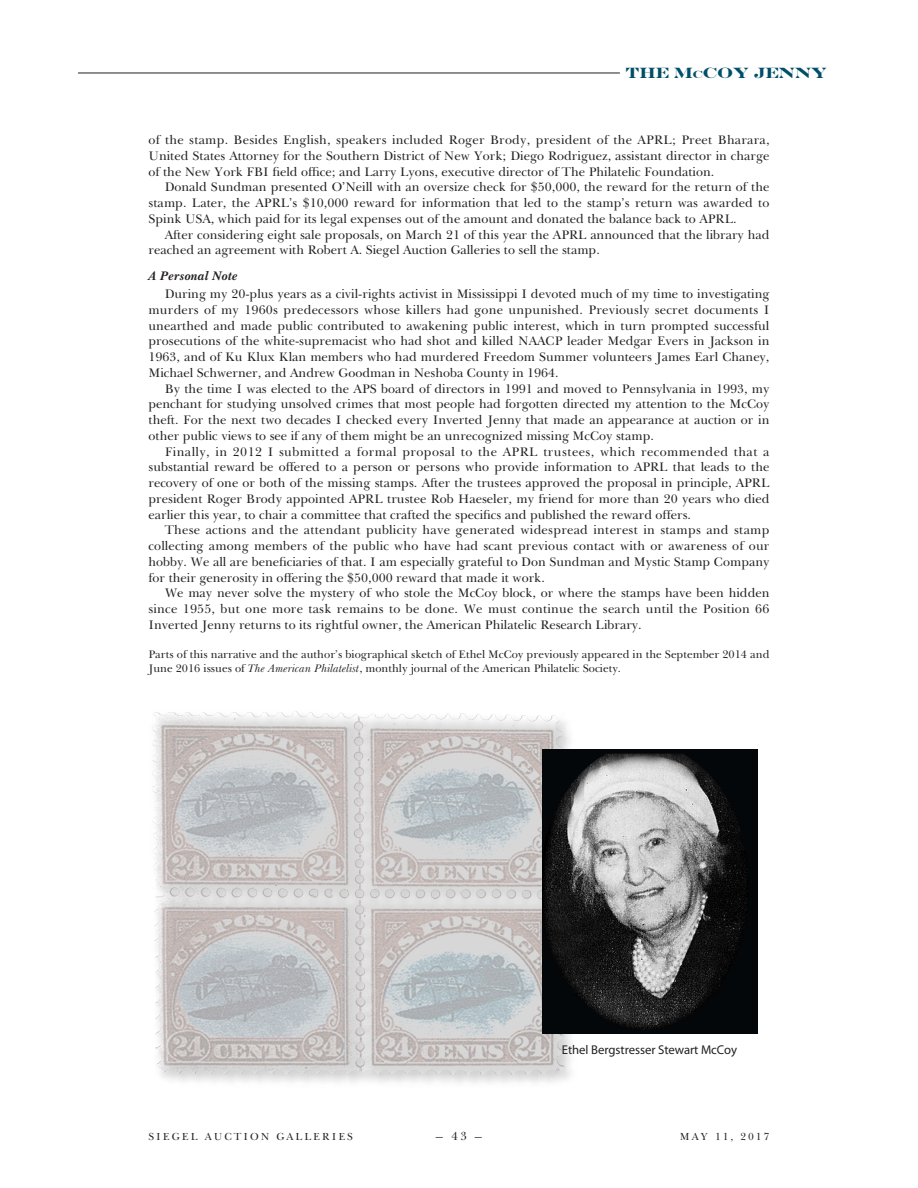
<style>
.page{position:relative;width:918px;height:1188px;background:#fff}
.page>*{position:absolute;margin:0;border:0;box-sizing:border-box;transform-origin:0 0}
.t1{font:700 15px "Engravers";letter-spacing:-.035em;color:#004e68}
.t2{font:12.75px/15.8px "Baskerville BT";color:#231f20;text-align:justify}
.t3{font:12.75px "Myriad Pro";letter-spacing:-.005em;color:#231f20}
.t4{font:italic 700 12.75px "Baskerville BT";color:#231f20}
.t5{font:12px "Baskerville BT";color:#231f20;scale:1.2 1}
.t6{font:11.25px/14.2px "Baskerville BT";color:#231f20}
.t7{font:10.5px "Baskerville BT";letter-spacing:.19em;color:#231f20}
.s1{font-size:10.5px}
.s2{font-style:italic}
</style>
<div class="page">
<img style="left:152px;top:712px;width:453px;height:371px">
<img style="left:152px;top:711px;width:145px;height:49px">
<hr style="left:78px;top:73px;width:542px;height:1px;background:#231f20">
<svg style="left:542px;top:749px;width:215px;height:284px;background:#373839"></svg>
<img style="left:542px;top:754px;width:187px;height:100px">
<p class="t1" style="left:625px;top:64px;width:204px">THE M<span class="s1">C</span>COY JENNY</p>
<p class="t2" style="left:148px;top:134px;width:623px">of the stamp. Besides English, speakers included Roger Brody, president of the APRL; Preet Bharara, United States Attorney for the Southern District of New York; Diego Rodriguez, assistant director in charge of the New York FBI field office; and Larry Lyons, executive director of The Philatelic Foundation.</p>
<p class="t2" style="left:148px;top:181px;width:623px;text-indent:16px">Donald Sundman presented O’Neill with an oversize check for $50,000, the reward for the return of the stamp. Later, the APRL’s $10,000 reward for information that led to the stamp’s return was awarded to Spink USA, which paid for its legal expenses out of the amount and donated the balance back to APRL.</p>
<p class="t2" style="left:148px;top:228px;width:622px;text-indent:16px">After considering eight sale proposals, on March 21 of this year the APRL announced that the library had reached an agreement with Robert A. Siegel Auction Galleries to sell the stamp.</p>
<p class="t4" style="left:148px;top:271px;width:91px">A Personal Note</p>
<p class="t2" style="left:148px;top:288px;width:623px;text-indent:16px">During my 20-plus years as a civil-rights activist in Mississippi I devoted much of my time to investigating murders of my 1960s predecessors whose killers had gone unpunished. Previously secret documents I unearthed and made public contributed to awakening public interest, which in turn prompted successful prosecutions of the white-supremacist who had shot and killed NAACP leader Medgar Evers in Jackson in 1963, and of Ku Klux Klan members who had murdered Freedom Summer volunteers James Earl Chaney, Michael Schwerner, and Andrew Goodman in Neshoba County in 1964.</p>
<p class="t2" style="left:148px;top:382px;width:623px;text-indent:16px">By the time I was elected to the APS board of directors in 1991 and moved to Pennsylvania in 1993, my penchant for studying unsolved crimes that most people had forgotten directed my attention to the McCoy theft. For the next two decades I checked every Inverted Jenny that made an appearance at auction or in other public views to see if any of them might be an unrecognized missing McCoy stamp.</p>
<p class="t2" style="left:148px;top:445px;width:623px;text-indent:16px">Finally, in 2012 I submitted a formal proposal to the APRL trustees, which recommended that a substantial reward be offered to a person or persons who provide information to APRL that leads to the recovery of one or both of the missing stamps. After the trustees approved the proposal in principle, APRL president Roger Brody appointed APRL trustee Rob Haeseler, my friend for more than 20 years who died earlier this year, to chair a committee that crafted the specifics and published the reward offers.</p>
<p class="t2" style="left:148px;top:524px;width:623px;text-indent:16px">These actions and the attendant publicity have generated widespread interest in stamps and stamp collecting among members of the public who have had scant previous contact with or awareness of our hobby. We all are beneficiaries of that. I am especially grateful to Don Sundman and Mystic Stamp Company for their generosity in offering the $50,000 reward that made it work.</p>
<p class="t2" style="left:148px;top:587px;width:623px;text-indent:16px">We may never solve the mystery of who stole the McCoy block, or where the stamps have been hidden since 1955, but one more task remains to be done. We must continue the search until the Position 66<br>Inverted Jenny returns to its rightful owner, the American Philatelic Research Library.</p>
<p class="t6" style="left:148px;top:649px;width:623px">Parts of this narrative and the author’s biographical sketch of Ethel McCoy previously appeared in the September 2014 and<br>June 2016 issues of <span class="s2">The American Philatelist</span>, monthly journal of the American Philatelic Society.</p>
<p class="t3" style="left:562px;top:1045px;width:177px">Ethel Bergstresser Stewart McCoy</p>
<p class="t7" style="left:148px;top:1132px;width:206px">SIEGEL AUCTION GALLERIES</p>
<p class="t5" style="left:436px;top:1131px;width:40px">–43–</p>
<p class="t7" style="left:680px;top:1132px;width:91px">MAY 11, 2017</p>
</div>
